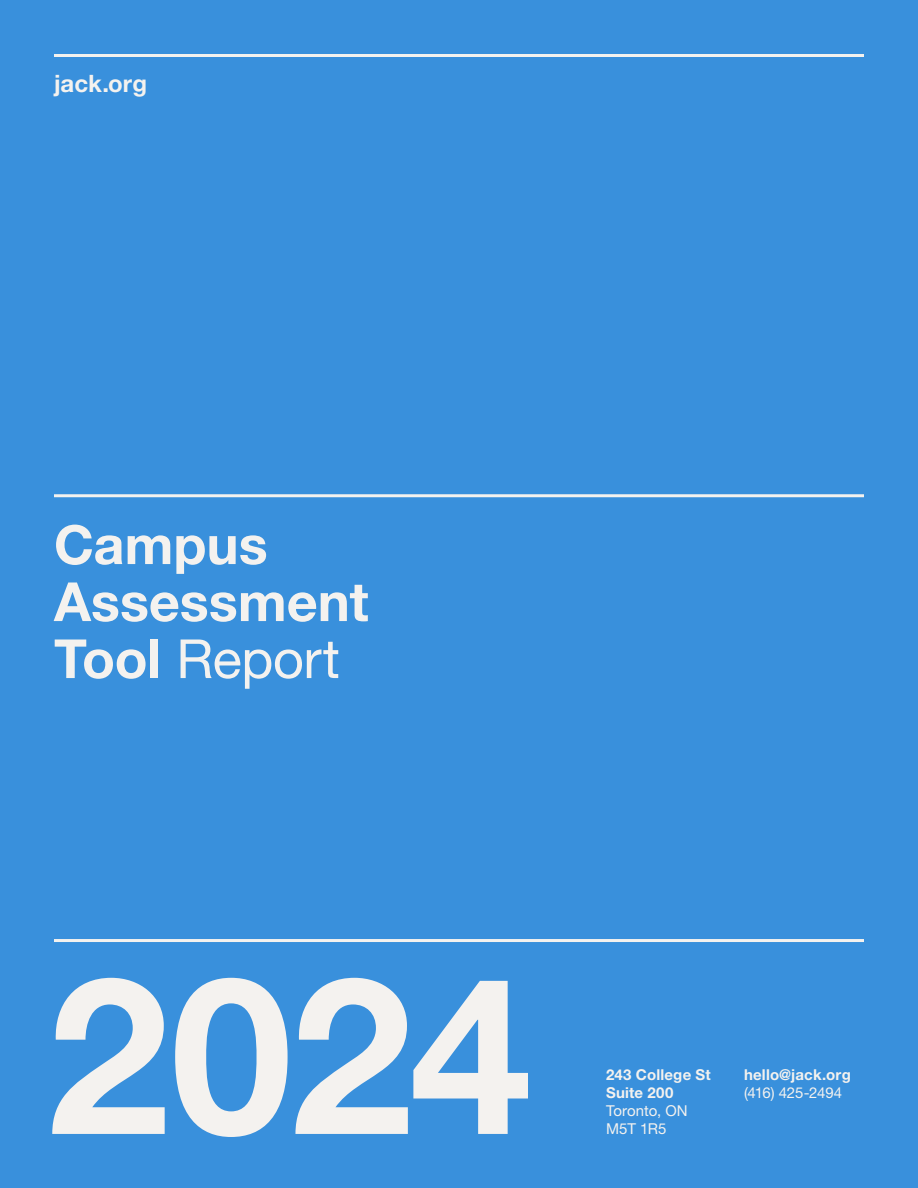
<style>
.page{position:relative;width:918px;height:1188px;background:#3990dc}
.page>*{position:absolute;margin:0;border:0;box-sizing:border-box;transform-origin:0 0}
.Header_1{font:700 54px "Helvetica Neue LT Pro";color:#f4f2ef}
.Header_1-2{font:54px "Helvetica Neue LT Pro";letter-spacing:-.005em;color:#f4f2ef}
.Header_1-3{font:700 24px "Helvetica Neue LT Pro";color:#f4f2ef}
.Header_1-4{font:700 15px/18px "Helvetica Neue LT Pro";letter-spacing:.015em;color:#f4f2ef}
.Header_1-5{font:15px "Helvetica Neue LT Pro";letter-spacing:-.02em;color:#f4f2ef}
.s1{font-weight:700}
.s2{font-weight:400}
</style>
<div class="page">
<svg style="left:52px;top:978px;width:476px;height:159px"></svg>
<hr style="left:54px;top:54px;width:810px;height:3px;background:#f4f2ef">
<hr style="left:54px;top:494px;width:810px;height:3px;background:#f4f2ef">
<hr style="left:54px;top:939px;width:810px;height:3px;background:#f4f2ef">
<p class="Header_1-3" style="left:54px;top:68px;width:95px">jack.org</p>
<p class="Header_1" style="left:54px;top:511px;width:215px">Campus</p>
<p class="Header_1" style="left:54px;top:568px;width:316px">Assessment</p>
<p class="Header_1-2" style="left:54px;top:627px;width:287px"><span class="s1">Tool</span> Report</p>
<p class="Header_1-4" style="left:606px;top:1065px;width:106px">243 College St<br>Suite 200<br><span class="s2">Toronto, ON<br>M5T 1R5</span></p>
<p class="Header_1-4" style="left:744px;top:1065px;width:108px">hello@jack.org</p>
<p class="Header_1-5" style="left:744px;top:1084px;width:100px">(416) 425-2494</p>
</div>
